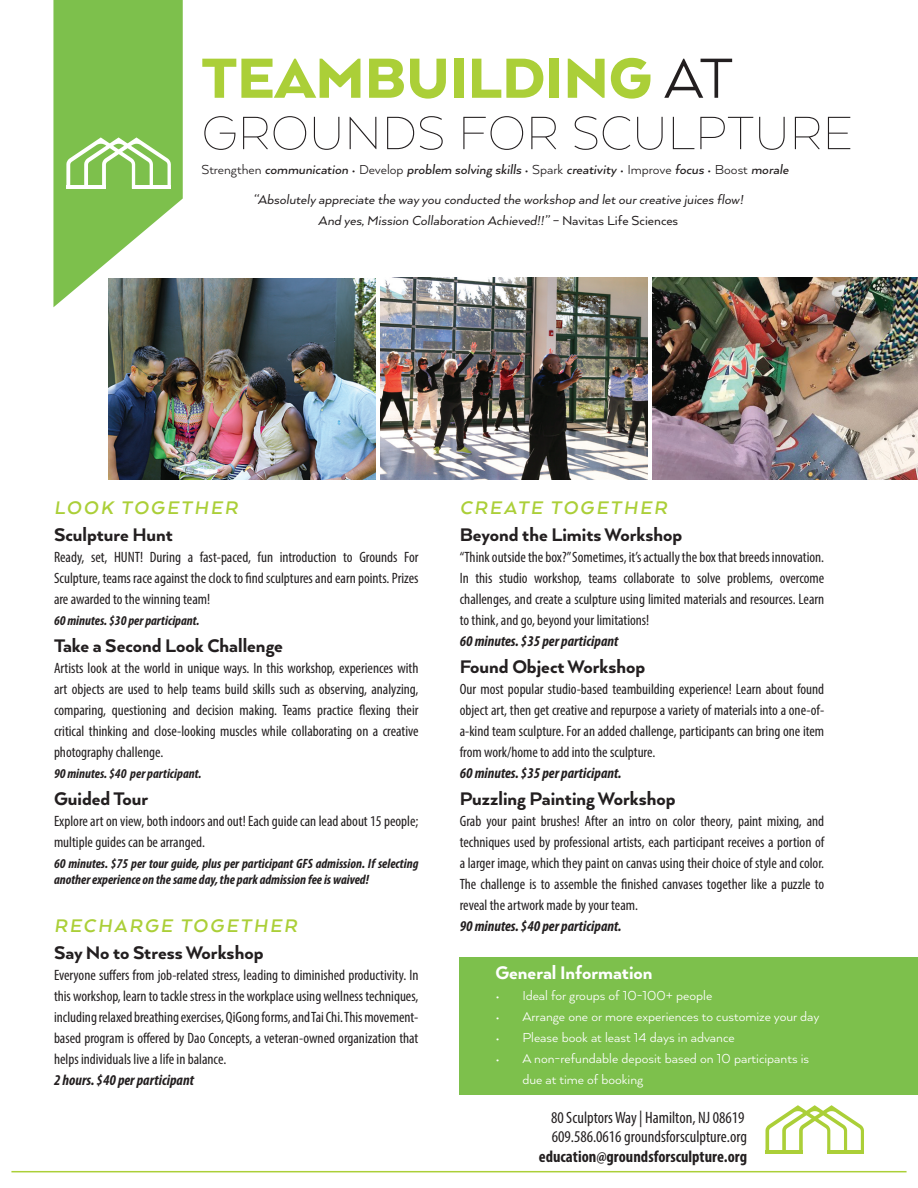
<style>
.page{position:relative;width:918px;height:1188px;background:#fff}
.page>*{position:absolute;margin:0;border:0;box-sizing:border-box;transform-origin:0 0}
.t1{font:900 65.25px "Arquitecta";color:#abcf38}
.t2{font:100 53.85px "Arquitecta";color:#231f20}
.t3{font:800 21px "Arquitecta";color:#231f20}
.t4{font:italic 700 21px "Arquitecta";letter-spacing:.1em;color:#abcf38}
.t5{font:800 21px "Arquitecta";color:#fff}
.t6{font:condensed 16.5px/19.5px "Myriad Pro";color:#231f20}
.t7{font:700 condensed 16.5px "Myriad Pro";color:#231f20}
.t8{font:condensed 15px/21px "Myriad Pro";color:#231f20;text-align:justify}
.t9{font:italic 15px/30px "Arquitecta";color:#231f20;text-align:center}
.t10{font:15px/21px "Arquitecta";color:#fff}
.t11{font:italic 700 condensed 15px "Myriad Pro";color:#231f20}
.t12{font:italic 700 condensed 13.5px/16.5px "Myriad Pro";color:#231f20}
.s1{font-weight:400;color:#231f20}
.s2{font-style:normal}
.s3{font-weight:500}
</style>
<div class="page">
<hr style="left:11px;top:1171px;width:896px;height:1px;background:#abcf38">
<svg style="left:766px;top:1105px;width:98px;height:45px"></svg>
<hr style="left:827px;top:1150px;width:37px;height:4px;background:#abcf38">
<hr style="left:766px;top:1150px;width:37px;height:4px;background:#abcf38">
<img style="left:380px;top:277px;width:267px;height:203px">
<img style="left:108px;top:278px;width:267px;height:202px">
<img style="left:652px;top:277px;width:266px;height:203px">
<div style="left:460px;top:957px;width:458px;height:137px;background:#7dc04c"></div>
<svg style="left:53px;top:0;width:130px;height:307px;background:#8fc469"></svg>
<hr style="left:132px;top:185px;width:39px;height:4px;background:#fff">
<hr style="left:66px;top:185px;width:40px;height:4px;background:#fff">
<h1 class="t1" style="left:202px;top:38px;width:533px">TEAMBUILDING <span class="s1">AT</span></h1>
<h2 class="t2" style="left:202px;top:99px;width:653px">GROUNDS FOR SCULPTURE</h2>
<p class="t9" style="left:202px;top:154px;width:589px"><span class="s2">Strengthen</span> <span class="s3">communication</span> <span class="s2">• Develop</span> <span class="s3">problem solving skills</span> <span class="s2">• Spark</span> <span class="s3">creativity</span> <span class="s2">• Improve</span> <span class="s3">focus</span> <span class="s2">• Boost</span> <span class="s3">morale </span>“Absolutely appreciate the way you conducted the workshop and let our creative juices flow!</p>
<p class="t9" style="left:318px;top:205px;width:362px">And yes, Mission Collaboration Achieved!!” – <span class="s2">Navitas Life Sciences</span></p>
<h3 class="t4" style="left:54px;top:495px;width:185px">LOOK TOGETHER</h3>
<h3 class="t3" style="left:54px;top:522px;width:121px">Sculpture Hunt</h3>
<p class="t8" style="left:54px;top:546px;width:366px">Ready, set, HUNT! During a fast-paced, fun introduction to Grounds For Sculpture, teams race against the clock to find sculptures and earn points. Prizes are awarded to the winning team!</p>
<p class="t12" style="left:54px;top:612px;width:147px">60 minutes. $30 per participant.</p>
<h3 class="t3" style="left:54px;top:633px;width:231px">Take a Second Look Challenge</h3>
<p class="t8" style="left:54px;top:657px;width:366px">Artists look at the world in unique ways. In this workshop, experiences with art objects are used to help teams build skills such as observing, analyzing, comparing, questioning and decision making. Teams practice flexing their critical thinking and close-looking muscles while collaborating on a creative photography challenge.</p>
<p class="t12" style="left:54px;top:765px;width:149px">90 minutes. $40 per participant.</p>
<h3 class="t3" style="left:54px;top:786px;width:96px">Guided Tour</h3>
<p class="t8" style="left:54px;top:810px;width:366px">Explore art on view, both indoors and out! Each guide can lead about 15 people; multiple guides can be arranged.</p>
<p class="t12" style="left:54px;top:855px;width:366px">60 minutes. $75 per tour guide, plus per participant GFS admission. If selecting another experience on the same day, the park admission fee is waived!</p>
<h3 class="t4" style="left:54px;top:913px;width:245px">RECHARGE TOGETHER</h3>
<h3 class="t3" style="left:54px;top:940px;width:211px">Say No to Stress Workshop</h3>
<p class="t8" style="left:54px;top:965px;width:366px">Everyone suffers from job-related stress, leading to diminished productivity. In this workshop, learn to tackle stress in the workplace using wellness techniques, including relaxed breathing exercises, QiGong forms, and Tai Chi. This movement&shy;based program is offered by Dao Concepts, a veteran-owned organization that helps individuals live a life in balance.</p>
<p class="t11" style="left:54px;top:1071px;width:141px">2 hours. $40 per participant</p>
<h3 class="t4" style="left:460px;top:495px;width:209px">CREATE TOGETHER</h3>
<h3 class="t3" style="left:460px;top:522px;width:224px">Beyond the Limits Workshop</h3>
<p class="t8" style="left:460px;top:546px;width:366px">“Think outside the box?” Sometimes, it’s actually the box that breeds innovation.<br>In this studio workshop, teams collaborate to solve problems, overcome challenges, and create a sculpture using limited materials and resources. Learn to think, and go, beyond your limitations!</p>
<p class="t11" style="left:460px;top:632px;width:160px">60 minutes. $35 per participant</p>
<h3 class="t3" style="left:460px;top:654px;width:187px">Found Object Workshop</h3>
<p class="t8" style="left:460px;top:678px;width:366px">Our most popular studio-based teambuilding experience! Learn about found object art, then get creative and repurpose a variety of materials into a one-of&shy;a-kind team sculpture. For an added challenge, participants can bring one item from work/home to add into the sculpture.</p>
<p class="t11" style="left:460px;top:764px;width:163px">60 minutes. $35 per participant.</p>
<h3 class="t3" style="left:460px;top:786px;width:217px">Puzzling Painting Workshop</h3>
<p class="t8" style="left:460px;top:810px;width:366px">Grab your paint brushes! After an intro on color theory, paint mixing, and techniques used by professional artists, each participant receives a portion of a larger image, which they paint on canvas using their choice of style and color.<br>The challenge is to assemble the finished canvases together like a puzzle to reveal the artwork made by your team.</p>
<p class="t11" style="left:460px;top:917px;width:163px">90 minutes. $40 per participant.</p>
<h3 class="t5" style="left:495px;top:959px;width:159px">General Information</h3>
<p class="t10" style="left:495px;top:984px;width:218px">• Ideal for groups of 10-100+ people</p>
<p class="t10" style="left:495px;top:1005px;width:326px">• Arrange one or more experiences to customize your day</p>
<p class="t10" style="left:495px;top:1026px;width:241px">• Please book at least 14 days in advance</p>
<p class="t10" style="left:522px;top:1047px;width:288px;text-indent:-27px">• A non-refundable deposit based on 10 participants is due at time of booking</p>
<p class="t6" style="left:551px;top:1107px;width:198px">80 Sculptors Way | Hamilton, NJ 08619<br>609.586.0616 groundsforsculpture.org</p>
<p class="t7" style="left:539px;top:1148px;width:210px">education@groundsforsculpture.org</p>
</div>
